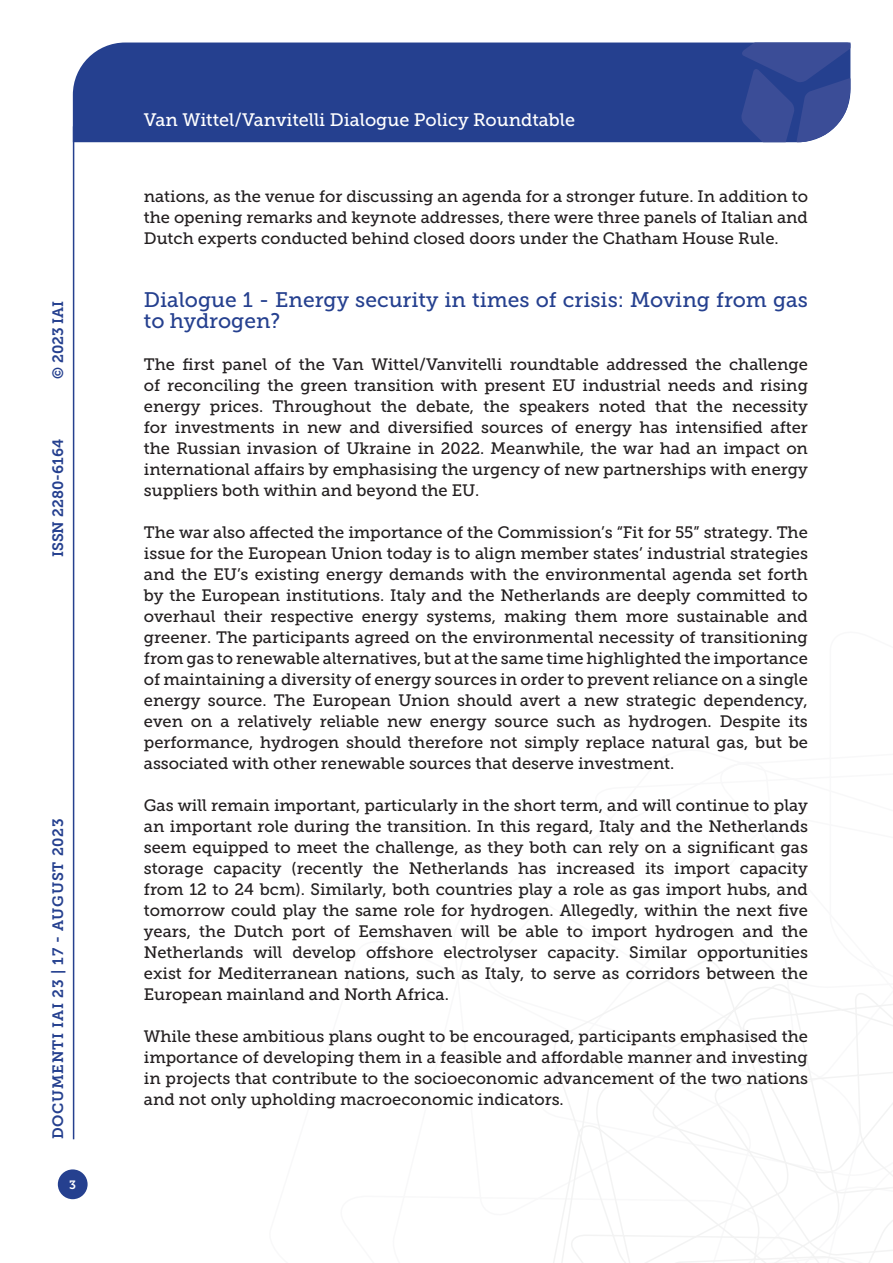
<style>
.page{position:relative;width:893px;height:1263px;background:#fff}
.page>*{position:absolute;margin:0;border:0;box-sizing:border-box;transform-origin:0 0}
.Titolo_paragrafo{font:21px/21px "Museo Slab 500";color:#25408f}
.t1{font:18px "Museo Slab 500";color:#fff}
.Testo{font:16.5px/21px "Museo Slab 500";color:#231f20;text-align:justify}
.t2{font:15px "Museo Slab 700";letter-spacing:.05em;color:#25408f}
.t3{font:15px "Museo Slab 700";color:#25408f}
.t4{font:12px "Museo Slab 700";color:#fff}
</style>
<div class="page">
<svg style="left:553px;top:960px;width:340px;height:303px"></svg>
<div style="left:73px;top:43px;width:668px;height:99px;background:#25408f"></div>
<svg style="left:741px;top:43px;width:109px;height:99px;background:#3f529a"></svg>
<div style="left:58px;top:1169px;width:30px;height:30px;background:#25408f;border-radius:50%"></div>
<hr style="left:73px;top:126px;width:1px;height:1013px;background:#25408f">
<p class="t2" style="left:50px;top:379px;width:80px;rotate:-90deg">© 2023 IAI</p>
<p class="t3" style="left:50px;top:557px;width:120px;rotate:-90deg">ISSN 2280-6164</p>
<p class="t2" style="left:50px;top:1139px;width:322px;rotate:-90deg">DOCUMENTI IAI 23 | 17 - AUGUST 2023</p>
<p class="t4" style="left:69px;top:1178px;width:8px">3</p>
<p class="t1" style="left:144px;top:110px;width:433px">Van Wittel/Vanvitelli Dialogue Policy Roundtable</p>
<p class="Testo" style="left:144px;top:186px;width:666px">nations, as the venue for discussing an agenda for a stronger future. In addition to the opening remarks and keynote addresses, there were three panels of Italian and Dutch experts conducted behind closed doors under the Chatham House Rule.</p>
<p class="Titolo_paragrafo" style="left:144px;top:289px;width:666px">Dialogue 1 - Energy security in times of crisis: Moving from gas to hydrogen?</p>
<p class="Testo" style="left:144px;top:354px;width:666px">The first panel of the Van Wittel/Vanvitelli roundtable addressed the challenge of reconciling the green transition with present EU industrial needs and rising energy prices. Throughout the debate, the speakers noted that the necessity for investments in new and diversified sources of energy has intensified after the Russian invasion of Ukraine in 2022. Meanwhile, the war had an impact on international affairs by emphasising the urgency of new partnerships with energy suppliers both within and beyond the EU.</p>
<p class="Testo" style="left:144px;top:522px;width:666px">The war also affected the importance of the Commission’s “Fit for 55” strategy. The issue for the European Union today is to align member states’ industrial strategies and the EU’s existing energy demands with the environmental agenda set forth by the European institutions. Italy and the Netherlands are deeply committed to overhaul their respective energy systems, making them more sustainable and greener. The participants agreed on the environmental necessity of transitioning from gas to renewable alternatives, but at the same time highlighted the importance of maintaining a diversity of energy sources in order to prevent reliance on a single energy source. The European Union should avert a new strategic dependency, even on a relatively reliable new energy source such as hydrogen. Despite its performance, hydrogen should therefore not simply replace natural gas, but be associated with other renewable sources that deserve investment.</p>
<p class="Testo" style="left:144px;top:795px;width:666px">Gas will remain important, particularly in the short term, and will continue to play an important role during the transition. In this regard, Italy and the Netherlands seem equipped to meet the challenge, as they both can rely on a significant gas storage capacity (recently the Netherlands has increased its import capacity from 12 to 24 bcm). Similarly, both countries play a role as gas import hubs, and tomorrow could play the same role for hydrogen. Allegedly, within the next five years, the Dutch port of Eemshaven will be able to import hydrogen and the Netherlands will develop offshore electrolyser capacity. Similar opportunities exist for Mediterranean nations, such as Italy, to serve as corridors between the European mainland and North Africa.</p>
<p class="Testo" style="left:144px;top:1026px;width:666px">While these ambitious plans ought to be encouraged, participants emphasised the importance of developing them in a feasible and affordable manner and investing in projects that contribute to the socioeconomic advancement of the two nations and not only upholding macroeconomic indicators.</p>
</div>
